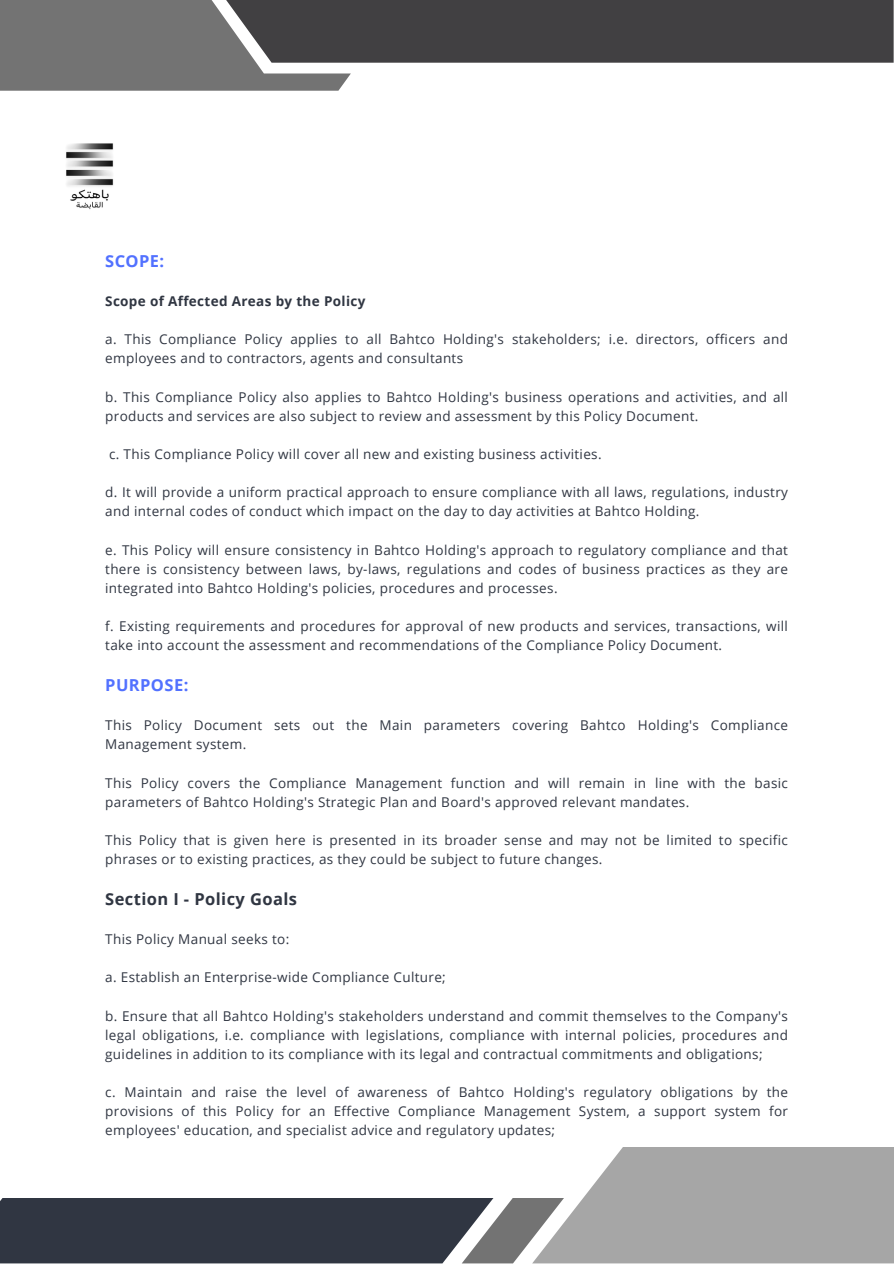
<style>
.page{position:relative;width:894px;height:1264px;background:#fff}
.page>*{position:absolute;margin:0;border:0;box-sizing:border-box;transform-origin:0 0}
.t1{font:700 16.5px "Open Sans";letter-spacing:.025em;color:#303642}
.t2{font:700 16.5px "Open Sans";letter-spacing:.025em;color:#5271ff}
.t3{font:13.5px/19.2px "Open Sans";letter-spacing:.025em;color:#303642}
.t4{font:700 13.5px "Open Sans";letter-spacing:.025em;color:#303642}
</style>
<div class="page">
<svg style="left:0;top:0;width:893px;height:91px"></svg>
<svg style="left:0;top:1147px;width:893px;height:116px"></svg>
<img style="left:66px;top:143px;width:48px;height:67px">
<h1 class="t2" style="left:105px;top:249px;width:61px">SCOPE:</h1>
<h3 class="t4" style="left:105px;top:291px;width:261px">Scope of Affected Areas by the Policy</h3>
<p class="t3" style="left:105px;top:329px;width:684px">a. This Compliance Policy applies to all Bahtco Holding's stakeholders; i.e. directors, officers and employees and to contractors, agents and consultants</p>
<p class="t3" style="left:105px;top:387px;width:684px">b. This Compliance Policy also applies to Bahtco Holding's business operations and activities, and all products and services are also subject to review and assessment by this Policy Document.</p>
<p class="t3" style="left:109px;top:444px;width:494px">c. This Compliance Policy will cover all new and existing business activities.</p>
<p class="t3" style="left:105px;top:482px;width:684px">d. It will provide a uniform practical approach to ensure compliance with all laws, regulations, industry and internal codes of conduct which impact on the day to day activities at Bahtco Holding.</p>
<p class="t3" style="left:105px;top:540px;width:684px;text-align:justify">e. This Policy will ensure consistency in Bahtco Holding's approach to regulatory compliance and that there is consistency between laws, by-laws, regulations and codes of business practices as they are integrated into Bahtco Holding's policies, procedures and processes.</p>
<p class="t3" style="left:105px;top:616px;width:684px">f. Existing requirements and procedures for approval of new products and services, transactions, will take into account the assessment and recommendations of the Compliance Policy Document.</p>
<h1 class="t2" style="left:105px;top:673px;width:85px">PURPOSE:</h1>
<p class="t3" style="left:105px;top:715px;width:684px">This Policy Document sets out the Main parameters covering Bahtco Holding's Compliance<br>Management system.</p>
<p class="t3" style="left:105px;top:772px;width:684px">This Policy covers the Compliance Management function and will remain in line with the basic parameters of Bahtco Holding's Strategic Plan and Board's approved relevant mandates.</p>
<p class="t3" style="left:105px;top:830px;width:684px">This Policy that is given here is presented in its broader sense and may not be limited to specific phrases or to existing practices, as they could be subject to future changes.</p>
<h2 class="t1" style="left:105px;top:887px;width:193px">Section I - Policy Goals</h2>
<p class="t3" style="left:105px;top:929px;width:185px">This Policy Manual seeks to:</p>
<p class="t3" style="left:105px;top:967px;width:342px">a. Establish an Enterprise-wide Compliance Culture;</p>
<p class="t3" style="left:105px;top:1005px;width:684px;text-align:justify">b. Ensure that all Bahtco Holding's stakeholders understand and commit themselves to the Company's legal obligations, i.e. compliance with legislations, compliance with internal policies, procedures and guidelines in addition to its compliance with its legal and contractual commitments and obligations;</p>
<p class="t3" style="left:105px;top:1082px;width:684px;text-align:justify">c. Maintain and raise the level of awareness of Bahtco Holding's regulatory obligations by the provisions of this Policy for an Effective Compliance Management System, a support system for employees' education, and specialist advice and regulatory updates;</p>
</div>
